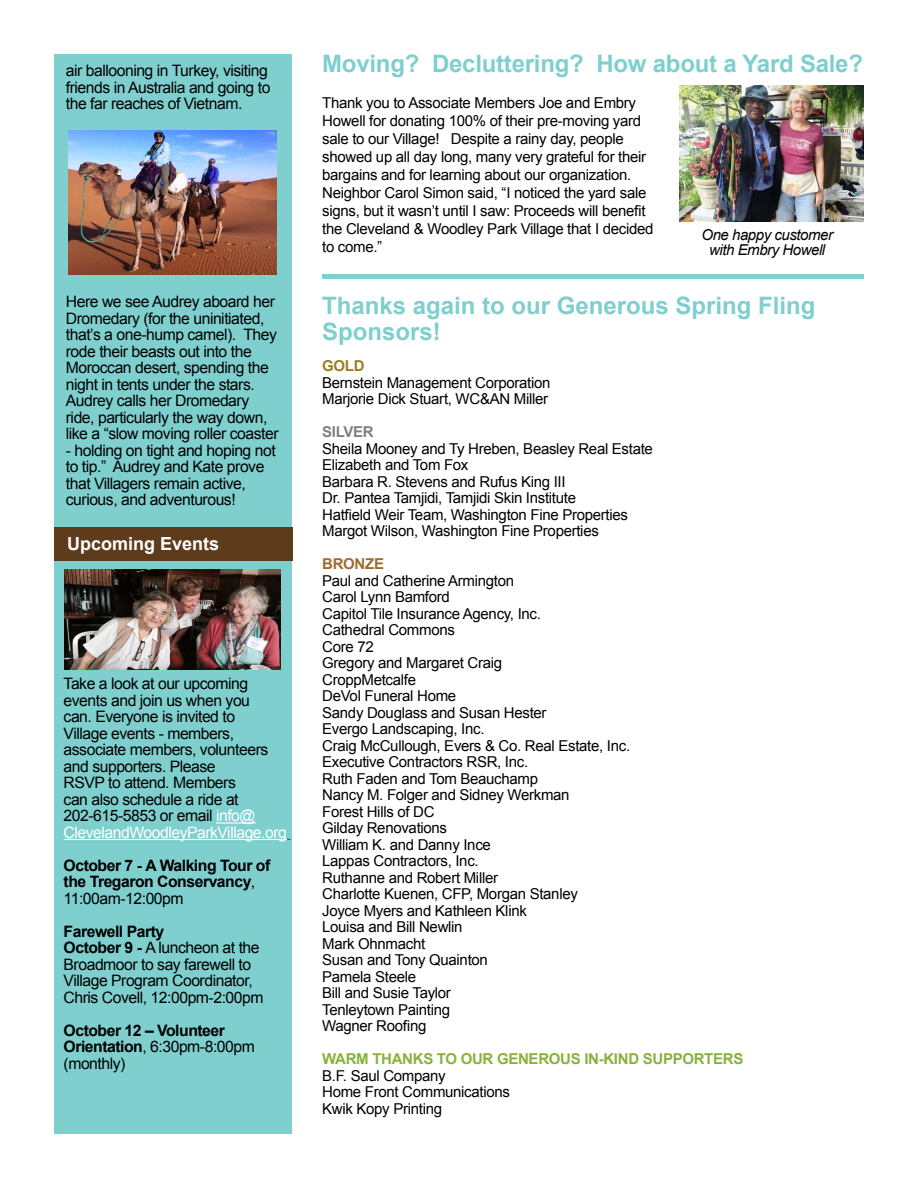
<style>
.page{position:relative;width:918px;height:1188px;background:#fff}
.page>*{position:absolute;margin:0;border:0;box-sizing:border-box;transform-origin:0 0}
.t1{font:700 24px/25.5px "Arial";color:#7fcfcf}
.t2{font:700 18px "Arial";color:#fff}
.t3{font:15.75px/16.5px "Arial";letter-spacing:-.03em;color:#000}
.t4{font:700 15.75px/16.5px "Arial";letter-spacing:-.03em;color:#000}
.t5{font:15px/16.5px "Arial";letter-spacing:-.02em;color:#000}
.t6{font:700 15px "Arial";letter-spacing:-.02em;color:#86b33b}
.t7{font:italic 15px/15px "Arial";letter-spacing:-.03em;color:#000;text-align:center}
.t8{font:700 15px "Arial";letter-spacing:-.02em;color:#7e8083}
.t9{font:700 15px "Arial";letter-spacing:-.02em;color:#9d6d30}
.t10{font:700 15px "Arial";color:#9d7c21}
.s1{color:#fff}
.s2{font-weight:400}
.s3{font-weight:700}
</style>
<div class="page">
<img style="left:680px;top:85px;width:184px;height:137px">
<div style="left:322px;top:274px;width:542px;height:5px;background:#7fcfcf"></div>
<div style="left:54px;top:54px;width:238px;height:1080px;background:#7fcfcf"></div>
<img style="left:68px;top:130px;width:208px;height:144px">
<hr style="left:216px;top:822px;width:40px;height:2px;background:#fff">
<hr style="left:64px;top:839px;width:223px;height:1px;background:#fff">
<div style="left:54px;top:527px;width:239px;height:34px;background:#5e3b1b"></div>
<img style="left:64px;top:569px;width:216px;height:101px">
<p class="t3" style="left:66px;top:63px;width:206px">air ballooning in Turkey, visiting friends in Australia and going to the far reaches of Vietnam.</p>
<p class="t3" style="left:66px;top:294px;width:214px">Here we see Audrey aboard her<br>Dromedary (for the uninitiated, that’s a one-hump camel). They rode their beasts out into the<br>Moroccan desert, spending the night in tents under the stars.<br>Audrey calls her Dromedary ride, particularly the way down, like a “slow moving roller coaster</p>
<p class="t3" style="left:66px;top:442px;width:211px">- holding on tight and hoping not to tip.” Audrey and Kate prove that Villagers remain active, curious, and adventurous!</p>
<p class="t2" style="left:67px;top:532px;width:154px">Upcoming Events</p>
<p class="t3" style="left:64px;top:676px;width:225px">Take a look at our upcoming events and join us when you<br>can. Everyone is invited to<br>Village events - members, associate members, volunteers and supporters. Please<br>RSVP to attend. Members<br>can also schedule a ride at<br>202-615-5853 or email <span class="s1">info@<br>ClevelandWoodleyParkVillage.org</span></p>
<p class="t4" style="left:64px;top:858px;width:208px">October 7 - A Walking Tour of the Tregaron Conservancy<span class="s2">,<br>11:00am-12:00pm</span></p>
<p class="t3" style="left:64px;top:923px;width:201px"><span class="s3">Farewell Party<br>October 9 -</span> A luncheon at the<br>Broadmoor to say farewell to<br>Village Program Coordinator,<br>Chris Covell, 12:00pm-2:00pm</p>
<p class="t4" style="left:64px;top:1023px;width:193px">October 12 – Volunteer<br>Orientation<span class="s2">, 6:30pm-8:00pm (monthly)</span></p>
<h1 class="t1" style="left:322px;top:51px;width:542px">Moving? Decluttering? How about a Yard Sale?</h1>
<p class="t5" style="left:322px;top:94px;width:333px;line-height:18px">Thank you to Associate Members Joe and Embry Howell for donating 100% of their pre-moving yard sale to our Village! Despite a rainy day, people showed up all day long, many very grateful for their bargains and for learning about our organization.<br>Neighbor Carol Simon said, “I noticed the yard sale signs, but it wasn’t until I saw: Proceeds will benefit the Cleveland &amp; Woodley Park Village that I decided to come.”</p>
<p class="t7" style="left:701px;top:228px;width:133px">One happy customer with Embry Howell</p>
<h1 class="t1" style="left:322px;top:294px;width:495px">Thanks again to our Generous Spring Fling<br>Sponsors!</h1>
<p class="t10" style="left:322px;top:356px;width:44px">GOLD</p>
<p class="t5" style="left:322px;top:375px;width:230px">Bernstein Management Corporation<br>Marjorie Dick Stuart, WC&amp;AN Miller</p>
<p class="t8" style="left:322px;top:422px;width:53px">SILVER</p>
<p class="t5" style="left:322px;top:441px;width:332px">Sheila Mooney and Ty Hreben, Beasley Real Estate Elizabeth and Tom Fox<br>Barbara R. Stevens and Rufus King III<br>Dr. Pantea Tamjidi, Tamjidi Skin Institute<br>Hatfield Weir Team, Washington Fine Properties Margot Wilson, Washington Fine Properties</p>
<p class="t9" style="left:322px;top:554px;width:63px">BRONZE</p>
<p class="t5" style="left:322px;top:573px;width:309px">Paul and Catherine Armington<br>Carol Lynn Bamford<br>Capitol Tile Insurance Agency, Inc.<br>Cathedral Commons<br>Core 72<br>Gregory and Margaret Craig<br>CroppMetcalfe<br>DeVol Funeral Home<br>Sandy Douglass and Susan Hester<br>Evergo Landscaping, Inc.<br>Craig McCullough, Evers &amp; Co. Real Estate, Inc.<br>Executive Contractors RSR, Inc.<br>Ruth Faden and Tom Beauchamp<br>Nancy M. Folger and Sidney Werkman<br>Forest Hills of DC<br>Gilday Renovations<br>William K. and Danny Ince<br>Lappas Contractors, Inc.<br>Ruthanne and Robert Miller<br>Charlotte Kuenen, CFP, Morgan Stanley<br>Joyce Myers and Kathleen Klink<br>Louisa and Bill Newlin<br>Mark Ohnmacht<br>Susan and Tony Quainton<br>Pamela Steele<br>Bill and Susie Taylor<br>Tenleytown Painting<br>Wagner Roofing</p>
<p class="t6" style="left:322px;top:1049px;width:423px">WARM THANKS TO OUR GENEROUS IN-KIND SUPPORTERS</p>
<p class="t5" style="left:322px;top:1068px;width:189px">B.F. Saul Company<br>Home Front Communications<br>Kwik Kopy Printing</p>
</div>
